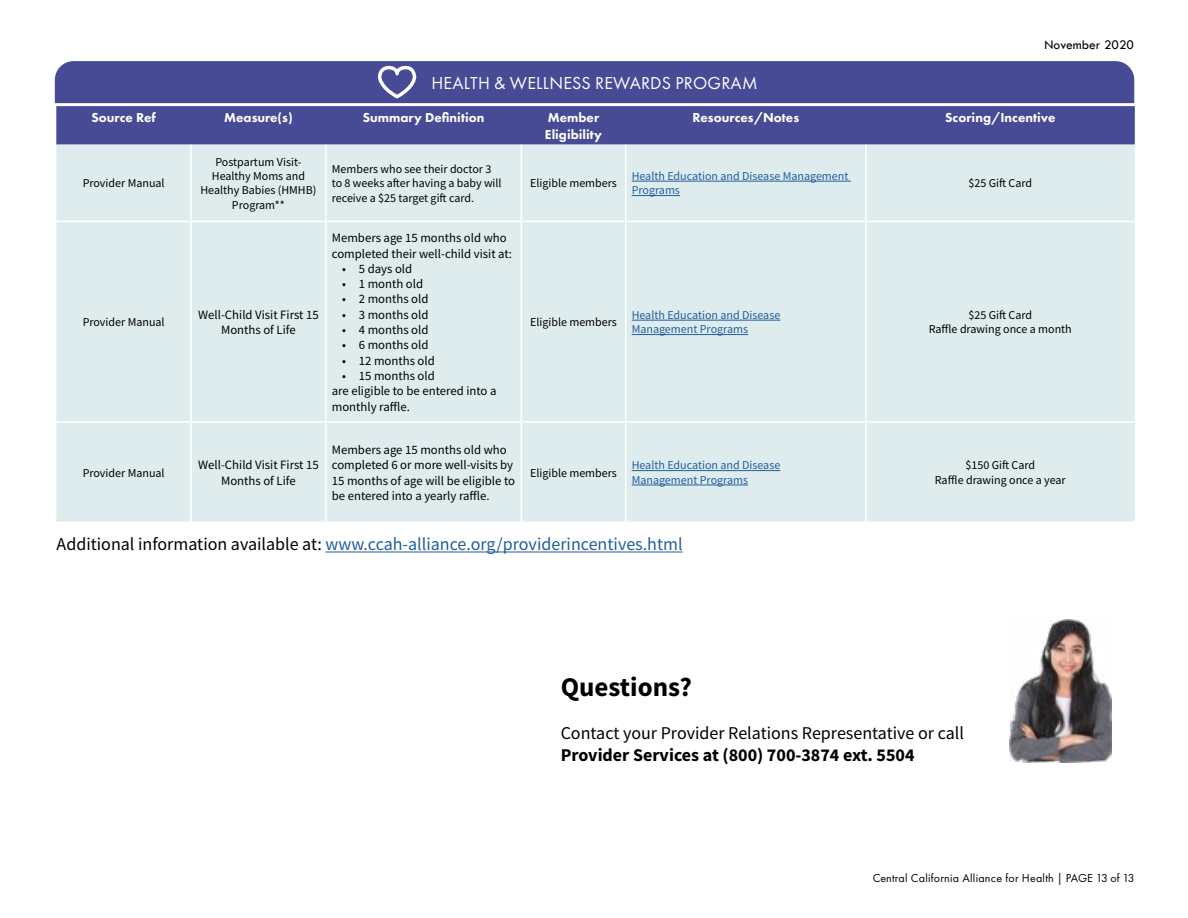
<style>
.page{position:relative;width:1188px;height:918px;background:#fff}
.page>*{position:absolute;margin:0;border:0;box-sizing:border-box;transform-origin:0 0}
.t1{font:700 27px "Source Sans Pro";color:#000}
.t2{font:18px "Source Sans Pro";color:#215e9e}
.t3{font:18px "Source Sans Pro";color:#000}
.t4{font:700 18px "Source Sans Pro";color:#000}
.t5{font:18px "Futura PT";letter-spacing:.01em;color:#fff}
.t6{font:800 13.5px/16.2px "Futura PT";color:#fff}
.t7{font:13.5px "Tw Cen";color:#000}
.t8{font:12.75px/15.3px "Source Sans Pro";color:#000}
.t9{font:12px/14.4px "Source Sans Pro";color:#000;text-align:center}
.t10{font:12px/14.4px "Source Sans Pro";color:#215e9e}
.t11{font:12px "Futura PT";letter-spacing:.02em;color:#000}
.s1{color:#000}
</style>
<div class="page">
<svg style="left:54px;top:61px;width:1067px;height:43px"></svg>
<div style="left:56px;top:145px;width:1079px;height:377px;background:#deecee"></div>
<hr style="left:325px;top:145px;width:2px;height:76px;background:#fff">
<hr style="left:521px;top:145px;width:1px;height:76px;background:#fff">
<hr style="left:625px;top:145px;width:1px;height:76px;background:#fff">
<hr style="left:865px;top:145px;width:2px;height:76px;background:#fff">
<hr style="left:191px;top:221px;width:135px;height:1px;background:#fff">
<hr style="left:326px;top:221px;width:195px;height:1px;background:#fff">
<hr style="left:325px;top:222px;width:2px;height:199px;background:#fff">
<hr style="left:521px;top:221px;width:105px;height:1px;background:#fff">
<hr style="left:521px;top:222px;width:1px;height:199px;background:#fff">
<hr style="left:626px;top:221px;width:240px;height:1px;background:#fff">
<hr style="left:625px;top:222px;width:1px;height:199px;background:#fff">
<hr style="left:866px;top:221px;width:269px;height:1px;background:#fff">
<hr style="left:865px;top:222px;width:2px;height:199px;background:#fff">
<hr style="left:191px;top:421px;width:135px;height:2px;background:#fff">
<hr style="left:326px;top:421px;width:195px;height:2px;background:#fff">
<hr style="left:325px;top:423px;width:2px;height:99px;background:#fff">
<hr style="left:521px;top:421px;width:105px;height:2px;background:#fff">
<hr style="left:521px;top:423px;width:1px;height:99px;background:#fff">
<hr style="left:626px;top:421px;width:240px;height:2px;background:#fff">
<hr style="left:625px;top:423px;width:1px;height:99px;background:#fff">
<hr style="left:866px;top:421px;width:269px;height:2px;background:#fff">
<hr style="left:865px;top:423px;width:2px;height:99px;background:#fff">
<hr style="left:190px;top:145px;width:2px;height:76px;background:#fff">
<hr style="left:56px;top:221px;width:135px;height:1px;background:#fff">
<hr style="left:190px;top:222px;width:2px;height:199px;background:#fff">
<hr style="left:56px;top:421px;width:135px;height:2px;background:#fff">
<hr style="left:190px;top:423px;width:2px;height:99px;background:#fff">
<hr style="left:632px;top:181px;width:219px;height:1px;background:#215e9e">
<hr style="left:632px;top:195px;width:48px;height:1px;background:#215e9e">
<hr style="left:632px;top:320px;width:148px;height:1px;background:#215e9e">
<hr style="left:632px;top:334px;width:116px;height:1px;background:#215e9e">
<hr style="left:632px;top:470px;width:148px;height:1px;background:#215e9e">
<hr style="left:632px;top:485px;width:116px;height:1px;background:#215e9e">
<div style="left:56px;top:62px;width:1079px;height:83px;background:#474a95"></div>
<hr style="left:326px;top:552px;width:357px;height:1px;background:#215e9e">
<img style="left:1010px;top:619px;width:102px;height:143px">
<h2 class="t5" style="left:432px;top:72px;width:328px">HEALTH &amp; WELLNESS REWARDS PROGRAM</h2>
<p class="t7" style="left:1045px;top:37px;width:91px">November 2020</p>
<p class="t6" style="left:91px;top:110px;width:66px">Source Ref</p>
<p class="t6" style="left:224px;top:110px;width:70px">Measure(s)</p>
<p class="t6" style="left:363px;top:110px;width:123px">Summary Definition</p>
<p class="t6" style="left:545px;top:110px;width:59px">Member<br>Eligibility</p>
<p class="t6" style="left:692px;top:110px;width:108px">Resources/Notes</p>
<p class="t6" style="left:945px;top:110px;width:112px">Scoring/Incentive</p>
<p class="t9" style="left:83px;top:176px;width:83px">Provider Manual</p>
<p class="t9" style="left:200px;top:154px;width:118px">Postpartum Visit-<br>Healthy Moms and<br>Healthy Babies (HMHB)<br>Program**</p>
<p class="t9" style="left:332px;top:161px;width:171px;text-align:left">Members who see their doctor 3 to 8 weeks after having a baby will receive a $25 target gift card.</p>
<p class="t9" style="left:530px;top:176px;width:88px">Eligible members</p>
<p class="t10" style="left:632px;top:169px;width:218px">Health Education and Disease Management<br>Programs</p>
<p class="t9" style="left:968px;top:176px;width:65px">$25 Gift Card</p>
<p class="t9" style="left:83px;top:315px;width:83px">Provider Manual</p>
<p class="t8" style="left:198px;top:307px;width:122px;text-align:center">Well-Child Visit First 15<br>Months of Life</p>
<p class="t9" style="left:83px;top:465px;width:83px">Provider Manual</p>
<p class="t8" style="left:198px;top:457px;width:122px;text-align:center">Well-Child Visit First 15<br>Months of Life</p>
<p class="t8" style="left:332px;top:230px;width:182px">Members age 15 months old who completed their well-child visit at:</p>
<p class="t8" style="left:342px;top:261px;width:71px">• 5 days old</p>
<p class="t8" style="left:342px;top:276px;width:82px">• 1 month old</p>
<p class="t8" style="left:342px;top:292px;width:88px">• 2 months old</p>
<p class="t8" style="left:342px;top:307px;width:88px">• 3 months old</p>
<p class="t8" style="left:342px;top:322px;width:88px">• 4 months old</p>
<p class="t8" style="left:342px;top:337px;width:88px">• 6 months old</p>
<p class="t8" style="left:342px;top:353px;width:94px">• 12 months old</p>
<p class="t8" style="left:332px;top:368px;width:166px;text-indent:11px">• 15 months old<br>are eligible to be entered into a monthly raffle.</p>
<p class="t8" style="left:332px;top:442px;width:185px">Members age 15 months old who completed 6 or more well-visits by<br>15 months of age will be eligible to be entered into a yearly raffle.</p>
<p class="t9" style="left:530px;top:315px;width:88px">Eligible members</p>
<p class="t10" style="left:632px;top:308px;width:150px">Health Education and Disease<br>Management Programs</p>
<p class="t9" style="left:929px;top:308px;width:145px">$25 Gift Card<br>Raffle drawing once a month</p>
<p class="t9" style="left:530px;top:465px;width:88px">Eligible members</p>
<p class="t10" style="left:632px;top:458px;width:150px">Health Education and Disease<br>Management Programs</p>
<p class="t9" style="left:935px;top:458px;width:132px">$150 Gift Card<br>Raffle drawing once a year</p>
<h2 class="t2" style="left:57px;top:533px;width:628px"><span class="s1">Additional information available at:</span> www.ccah-alliance.org/providerincentives.html</h2>
<h1 class="t1" style="left:561px;top:669px;width:133px">Questions?</h1>
<h2 class="t3" style="left:561px;top:722px;width:405px">Contact your Provider Relations Representative or call</h2>
<h2 class="t4" style="left:561px;top:743px;width:355px">Provider Services at (800) 700-3874 ext. 5504</h2>
<p class="t11" style="left:873px;top:871px;width:263px">Central California Alliance for Health | PAGE 13 of 13</p>
</div>
